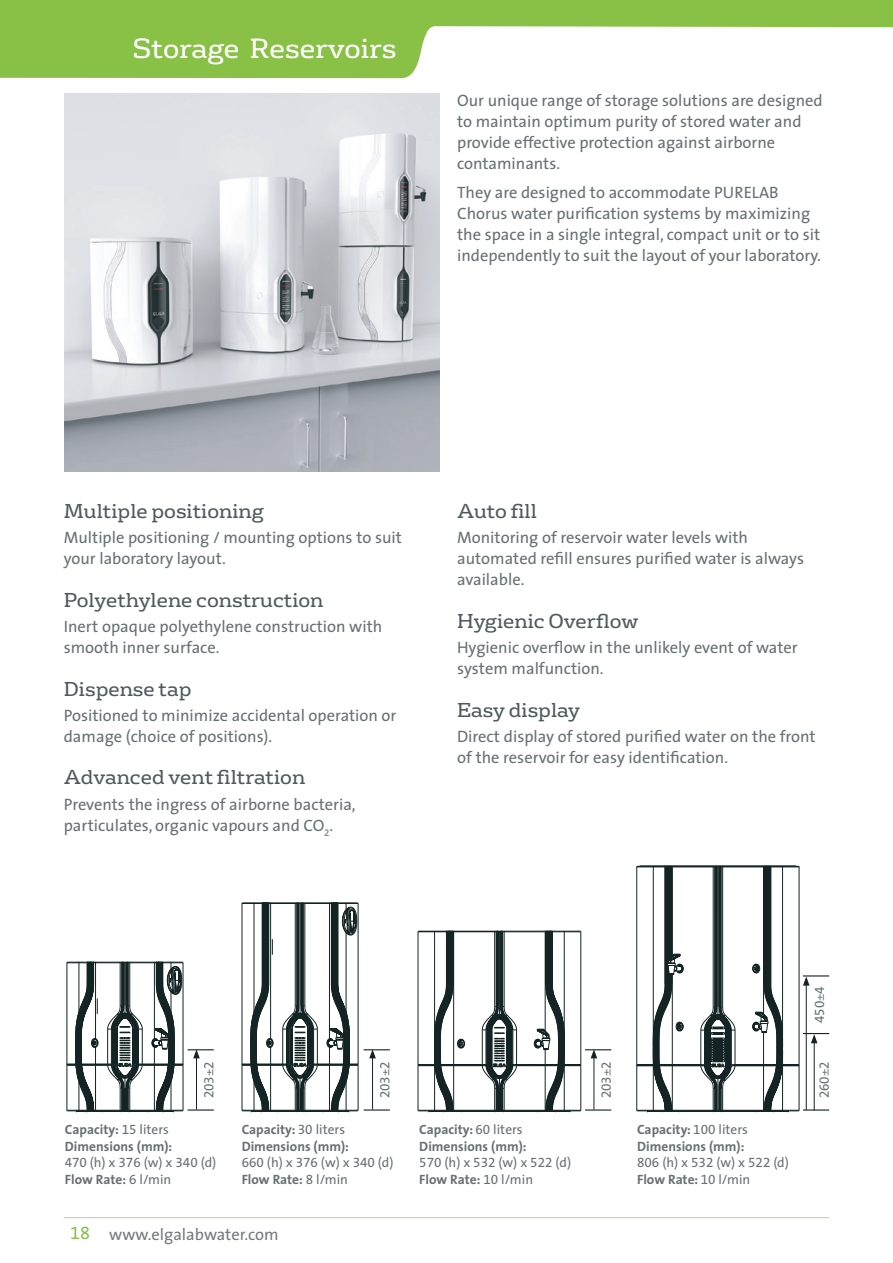
<style>
.page{position:relative;width:893px;height:1263px;background:#fff}
.page>*{position:absolute;margin:0;border:0;box-sizing:border-box;transform-origin:0 0}
.t1{font:27px "FS Rufus";color:#fff}
.t2{font:19.5px "FS Rufus";color:#4f5a5c}
.t3{font:16.5px/21px "The Sans CPQ";color:#677072}
.t4{font:16.5px "The Sans CPQ";color:#747b7c}
.t5{font:13.5px/16.5px "The Sans CPQ Bold";color:#677072}
.t6{font:13.5px "The Sans CPQ";color:#677072}
.s1{font-family:"The Sans CPQ"}
.s2{font-size:18px;color:#89c046}
</style>
<div class="page">
<hr style="left:64px;top:1217px;width:765px;height:1px;background:#bad48d">
<svg style="left:0;top:0;width:893px;height:78px;fill:#89c046"></svg>
<img style="left:65px;top:94px;width:375px;height:378px">
<svg style="left:66px;top:962px;width:148px;height:150px"></svg>
<svg style="left:241px;top:902px;width:149px;height:210px"></svg>
<svg style="left:417px;top:930px;width:194px;height:182px"></svg>
<svg style="left:636px;top:866px;width:193px;height:246px"></svg>
<h1 class="t1" style="left:133px;top:26px;width:265px">Storage Reservoirs</h1>
<p class="t3" style="left:457px;top:89px;width:367px">Our unique range of storage solutions are designed to maintain optimum purity of stored water and provide effective protection against airborne contaminants.</p>
<p class="t3" style="left:457px;top:182px;width:365px">They are designed to accommodate PURELAB Chorus water purification systems by maximizing the space in a single integral, compact unit or to sit independently to suit the layout of your laboratory.</p>
<p class="t2" style="left:64px;top:495px;width:202px">Multiple positioning</p>
<p class="t3" style="left:64px;top:527px;width:340px">Multiple positioning / mounting options to suit your laboratory layout.</p>
<p class="t2" style="left:64px;top:584px;width:261px">Polyethylene construction</p>
<p class="t3" style="left:64px;top:615px;width:320px">Inert opaque polyethylene construction with smooth inner surface.</p>
<p class="t2" style="left:64px;top:673px;width:129px">Dispense tap</p>
<p class="t3" style="left:64px;top:704px;width:334px">Positioned to minimize accidental operation or damage (choice of positions).</p>
<p class="t2" style="left:64px;top:761px;width:243px">Advanced vent filtration</p>
<p class="t3" style="left:64px;top:793px;width:293px">Prevents the ingress of airborne bacteria, particulates, organic vapours and CO<sub>2</sub>.</p>
<p class="t2" style="left:457px;top:495px;width:81px">Auto fill</p>
<p class="t3" style="left:457px;top:527px;width:349px">Monitoring of reservoir water levels with automated refill ensures purified water is always available.</p>
<p class="t2" style="left:457px;top:605px;width:183px">Hygienic Overflow</p>
<p class="t3" style="left:457px;top:636px;width:342px">Hygienic overflow in the unlikely event of water system malfunction.</p>
<p class="t2" style="left:457px;top:694px;width:124px">Easy display</p>
<p class="t3" style="left:457px;top:725px;width:360px">Direct display of stored purified water on the front of the reservoir for easy identification.</p>
<p class="t6" style="left:808px;top:1023px;width:39px;rotate:-90deg">450 4</p>
<p class="t6" style="left:198px;top:1098px;width:39px;rotate:-90deg">203 2</p>
<p class="t6" style="left:374px;top:1098px;width:39px;rotate:-90deg">203 2</p>
<p class="t6" style="left:595px;top:1098px;width:39px;rotate:-90deg">203 2</p>
<p class="t6" style="left:813px;top:1098px;width:39px;rotate:-90deg">260 2</p>
<p class="t5" style="left:65px;top:1121px;width:109px">Capacity: <span class="s1">15 liters<br></span>Dimensions (mm):</p>
<p class="t6" style="left:65px;top:1151px;width:153px">470 (h) x 376 (w) x 340 (d)</p>
<p class="t5" style="left:65px;top:1170px;width:108px">Flow Rate: <span class="s1">6 l/min</span></p>
<p class="t5" style="left:242px;top:1121px;width:109px">Capacity: <span class="s1">30 liters<br></span>Dimensions (mm):</p>
<p class="t6" style="left:242px;top:1151px;width:153px">660 (h) x 376 (w) x 340 (d)</p>
<p class="t5" style="left:242px;top:1170px;width:108px">Flow Rate: <span class="s1">8 l/min</span></p>
<p class="t4" style="left:70px;top:1220px;width:210px"><span class="s2">18</span> www.elgalabwater.com</p>
<p class="t5" style="left:419px;top:1121px;width:109px">Capacity: <span class="s1">60 liters<br></span>Dimensions (mm):</p>
<p class="t6" style="left:419px;top:1151px;width:153px">570 (h) x 532 (w) x 522 (d)</p>
<p class="t5" style="left:419px;top:1170px;width:115px">Flow Rate: <span class="s1">10 l/min</span></p>
<p class="t5" style="left:637px;top:1121px;width:112px">Capacity: <span class="s1">100 liters<br></span>Dimensions (mm):</p>
<p class="t6" style="left:637px;top:1151px;width:153px">806 (h) x 532 (w) x 522 (d)</p>
<p class="t5" style="left:637px;top:1170px;width:115px">Flow Rate: <span class="s1">10 l/min</span></p>
</div>
